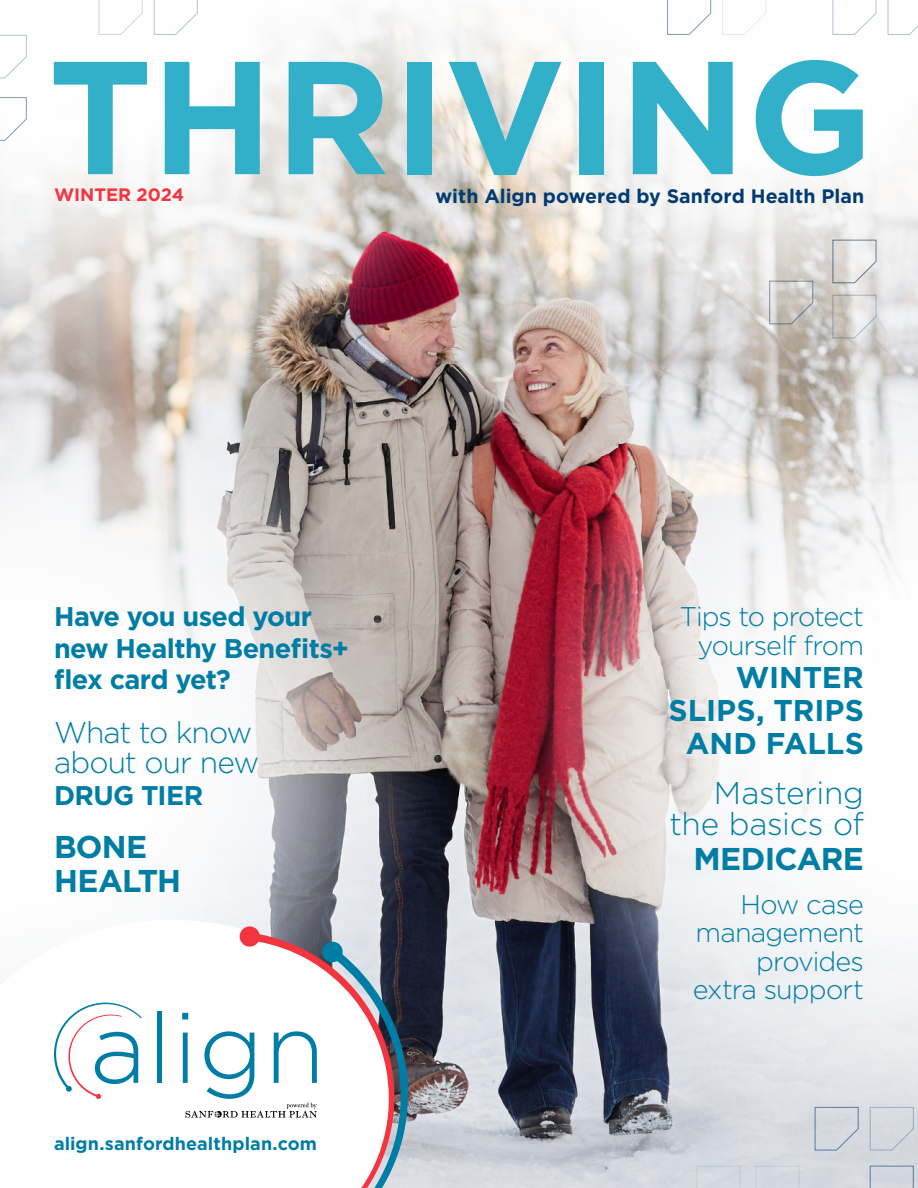
<style>
.page{position:relative;width:918px;height:1188px;background:#fff}
.page>*{position:absolute;margin:0;border:0;box-sizing:border-box;transform-origin:0 0}
.t1{font:700 160.5px "Gotham";letter-spacing:.005em;color:#32afc9}
.t2{font:300 31.5px/31.5px "Gotham";letter-spacing:-.01em;color:#007da5;text-align:right}
.t3{font:700 31.5px/34.5px "Gotham";letter-spacing:-.025em;color:#007da5}
.t4{font:700 30px/33px "Gotham";color:#007da5;text-align:right}
.t5{font:300 30px/30px "Gotham";letter-spacing:-.03em;color:#007da5}
.t6{font:300 27px/28.5px "Gotham";letter-spacing:-.03em;color:#007da5;text-align:right}
.t7{font:700 27px/31.5px "Gotham";letter-spacing:-.025em;color:#007da5}
.t8{font:700 19.5px "Gotham";color:#003b71}
.t9{font:700 18px "Gotham";letter-spacing:.005em;color:#007da5}
.t10{font:700 18px "Gotham";color:#f33540}
</style>
<div class="page">
<img style="left:481px;top:494px;width:437px;height:694px">
<svg style="left:0;top:50px;width:315px;height:232px;fill:#f7f6f6"></svg>
<svg style="left:0;top:282px;width:481px;height:906px"></svg>
<img style="left:315px;top:10px;width:603px;height:484px">
<svg style="left:98px;top:0;width:45px;height:35px"></svg>
<svg style="left:153px;top:0;width:45px;height:35px"></svg>
<svg style="left:832px;top:294px;width:45px;height:45px;background:#d3d1ce"></svg>
<svg style="left:0;top:97px;width:27px;height:44px"></svg>
<svg style="left:769px;top:280px;width:45px;height:45px;background:#c7c4c1"></svg>
<svg style="left:0;top:34px;width:27px;height:45px"></svg>
<svg style="left:832px;top:239px;width:45px;height:45px"></svg>
<svg style="left:832px;top:0;width:45px;height:35px"></svg>
<svg style="left:887px;top:0;width:31px;height:35px"></svg>
<svg style="left:667px;top:0;width:45px;height:35px"></svg>
<svg style="left:722px;top:0;width:45px;height:35px"></svg>
<svg style="left:869px;top:1165px;width:45px;height:23px"></svg>
<svg style="left:869px;top:1107px;width:45px;height:44px;background:#d1d6dc"></svg>
<svg style="left:814px;top:1107px;width:45px;height:44px;background:#ccd2da"></svg>
<svg style="left:755px;top:1165px;width:45px;height:23px"></svg>
<svg style="left:696px;top:1165px;width:45px;height:23px"></svg>
<svg style="left:0;top:920px;width:392px;height:268px"></svg>
<svg style="left:43px;top:1003px;width:81px;height:144px"></svg>
<svg style="left:215px;top:926px;width:181px;height:15px"></svg>
<svg style="left:124px;top:941px;width:285px;height:247px"></svg>
<h1 class="t1" style="left:48px;top:11px;width:826px">THRIVING</h1>
<p class="t8" style="left:436px;top:183px;width:430px">with Align powered by Sanford Health Plan</p>
<p class="t10" style="left:54px;top:183px;width:132px">WINTER 2024</p>
<p class="t7" style="left:54px;top:601px;width:297px">Have you used your new Healthy Benefits+ flex card yet?</p>
<p class="t5" style="left:54px;top:716px;width:207px">What to know about our new</p>
<p class="t7" style="left:54px;top:780px;width:151px">DRUG TIER</p>
<p class="t2" style="left:670px;top:776px;width:196px">Mastering the basics of</p>
<p class="t3" style="left:693px;top:841px;width:172px">MEDICARE</p>
<p class="t6" style="left:680px;top:602px;width:186px">Tips to protect yourself from</p>
<p class="t4" style="left:669px;top:660px;width:197px">WINTER<br>SLIPS, TRIPS<br>AND FALLS</p>
<p class="t3" style="left:54px;top:829px;width:129px">BONE<br>HEALTH</p>
<p class="t9" style="left:54px;top:1132px;width:264px">align.sanfordhealthplan.com</p>
<p class="t6" style="left:693px;top:889px;width:173px">How case management provides extra support</p>
</div>
